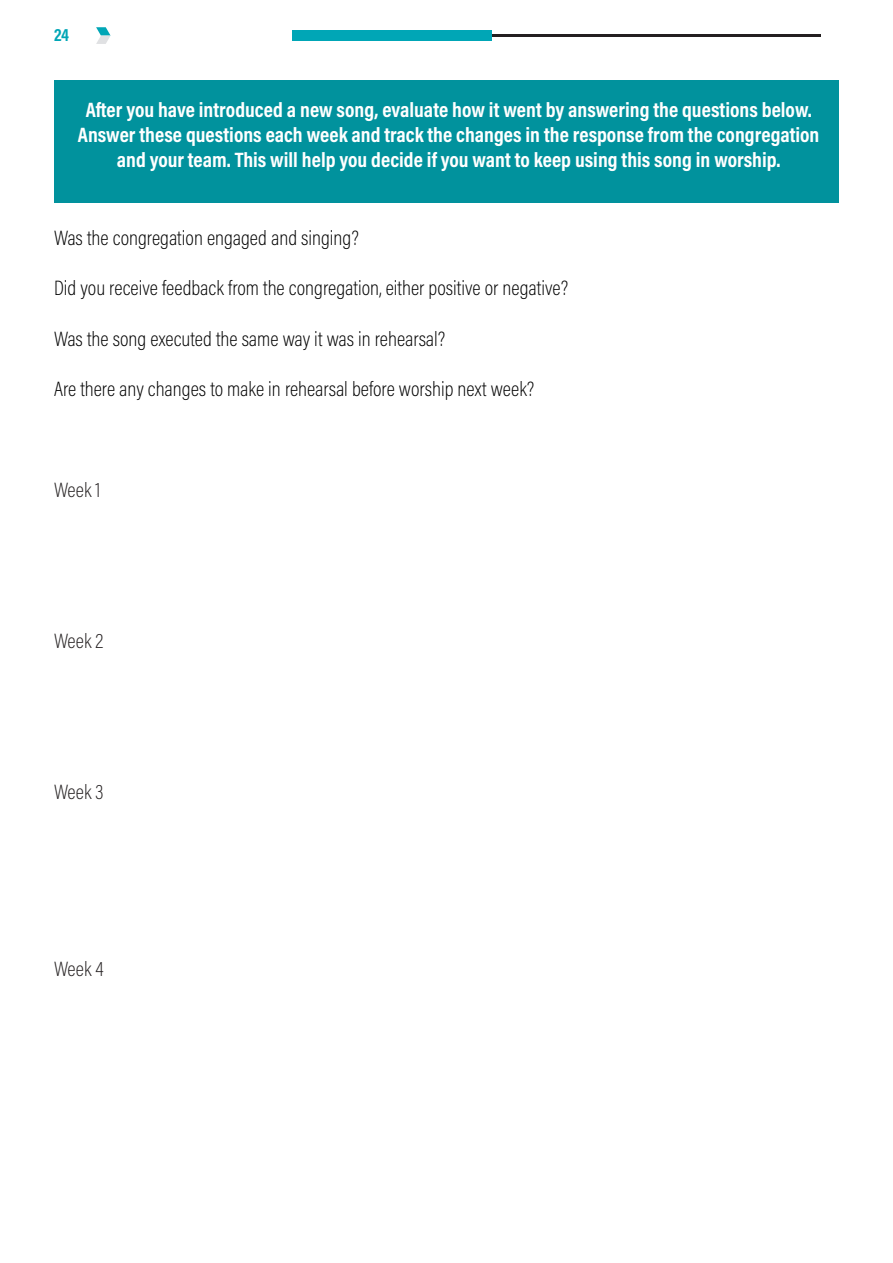
<style>
.page{position:relative;width:893px;height:1263px;background:#fff}
.page>*{position:absolute;margin:0;border:0;box-sizing:border-box;transform-origin:0 0}
.t1{font:700 21px/25.2px "Acumin Pro Cond";color:#fff;text-align:center}
.t2{font:200 21px "Acumin Pro Cond";color:#000}
.t3{font:200 21px "Acumin Pro Cond";color:#231f20}
.t4{font:700 18px "Acumin Pro Cond";color:#00a6b6}
</style>
<div class="page">
<div style="left:54px;top:81px;width:785px;height:122px;background:#01929d"></div>
<svg style="left:96px;top:27px;width:15px;height:17px"></svg>
<div style="left:293px;top:31px;width:199px;height:10px;background:#00a6b6"></div>
<hr style="left:492px;top:34px;width:328px;height:3px;background:#231f20">
<p class="t4" style="left:54px;top:23px;width:17px">24</p>
<p class="t1" style="left:78px;top:96px;width:743px">After you have introduced a new song, evaluate how it went by answering the questions below.<br>Answer these questions each week and track the changes in the response from the congregation and your team. This will help you decide if you want to keep using this song in worship.</p>
<p class="t2" style="left:54px;top:224px;width:306px">Was the congregation engaged and singing?</p>
<p class="t2" style="left:54px;top:275px;width:516px">Did you receive feedback from the congregation, either positive or negative?</p>
<p class="t2" style="left:54px;top:325px;width:393px">Was the song executed the same way it was in rehearsal?</p>
<p class="t2" style="left:54px;top:375px;width:482px">Are there any changes to make in rehearsal before worship next week?</p>
<p class="t3" style="left:54px;top:476px;width:48px">Week 1</p>
<p class="t3" style="left:54px;top:627px;width:51px">Week 2</p>
<p class="t3" style="left:54px;top:779px;width:51px">Week 3</p>
<p class="t3" style="left:54px;top:955px;width:51px">Week 4</p>
</div>
